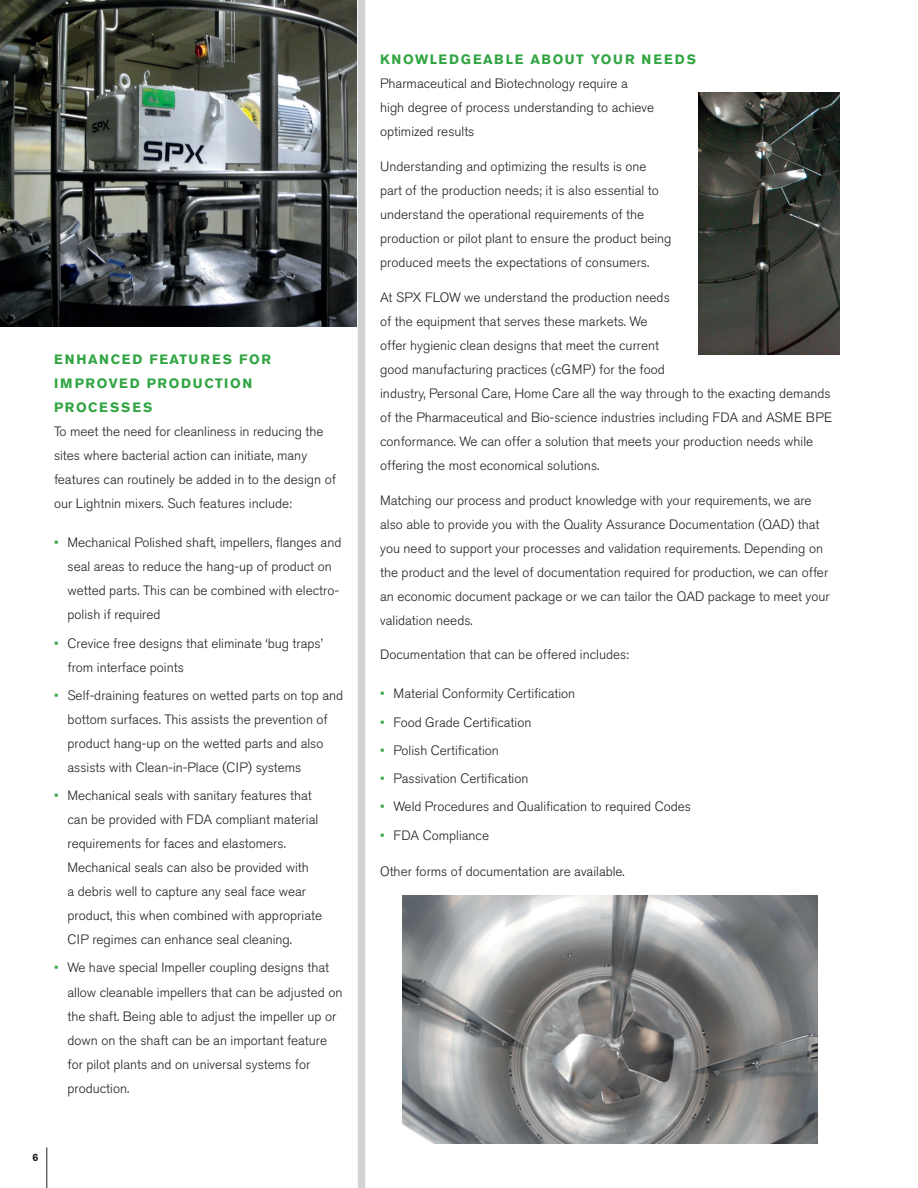
<style>
.page{position:relative;width:918px;height:1188px;background:#fff}
.page>*{position:absolute;margin:0;border:0;box-sizing:border-box;transform-origin:0 0}
.t1{font:300 13.5px/24px "Akzidenz Grotesk BE";color:#231f20}
.t2{font:700 13.5px/24px "Akzidenz Grotesk BE";letter-spacing:.13em;color:#32a543}
.t3{font:700 10.5px "Akzidenz Grotesk BE";color:#231f20}
.s1{color:#32a543}
</style>
<div class="page">
<div style="left:358px;top:0;width:7px;height:1188px;background:#d1d2d4"></div>
<hr style="left:46px;top:1148px;width:1px;height:40px;background:#231f20">
<img style="left:0;top:0;width:356px;height:326px">
<img style="left:699px;top:92px;width:140px;height:262px">
<img style="left:402px;top:895px;width:415px;height:248px">
<p class="t2" style="left:54px;top:348px;width:218px">ENHANCED FEATURES FOR<br>IMPROVED PRODUCTION<br>PROCESSES</p>
<p class="t1" style="left:54px;top:420px;width:284px">To meet the need for cleanliness in reducing the sites where bacterial action can initiate, many features can routinely be added in to the design of our Lightnin mixers. Such features include:</p>
<p class="t1" style="left:68px;top:531px;width:275px;text-indent:-14px"><span class="s1">•</span> Mechanical Polished shaft, impellers, flanges and seal areas to reduce the hang-up of product on wetted parts. This can be combined with electro&shy;polish if required</p>
<p class="t1" style="left:68px;top:631px;width:257px;text-indent:-14px"><span class="s1">•</span> Crevice free designs that eliminate ‘bug traps’ from interface points</p>
<p class="t1" style="left:68px;top:684px;width:277px;text-indent:-14px"><span class="s1">•</span> Self-draining features on wetted parts on top and bottom surfaces. This assists the prevention of product hang-up on the wetted parts and also assists with Clean-in-Place (CIP) systems</p>
<p class="t1" style="left:68px;top:784px;width:256px;text-indent:-14px"><span class="s1">•</span> Mechanical seals with sanitary features that can be provided with FDA compliant material requirements for faces and elastomers.<br>Mechanical seals can also be provided with<br>a debris well to capture any seal face wear product, this when combined with appropriate CIP regimes can enhance seal cleaning.</p>
<p class="t1" style="left:68px;top:956px;width:276px;text-indent:-14px"><span class="s1">•</span> We have special Impeller coupling designs that allow cleanable impellers that can be adjusted on the shaft. Being able to adjust the impeller up or down on the shaft can be an important feature for pilot plants and on universal systems for production.</p>
<p class="t3" style="left:32px;top:1151px;width:7px">6</p>
<p class="t2" style="left:380px;top:47px;width:317px">KNOWLEDGEABLE ABOUT YOUR NEEDS</p>
<p class="t1" style="left:380px;top:72px;width:276px">Pharmaceutical and Biotechnology require a high degree of process understanding to achieve optimized results</p>
<p class="t1" style="left:380px;top:155px;width:293px">Understanding and optimizing the results is one part of the production needs; it is also essential to understand the operational requirements of the production or pilot plant to ensure the product being produced meets the expectations of consumers.</p>
<p class="t1" style="left:380px;top:285px;width:454px">At SPX FLOW we understand the production needs<br>of the equipment that serves these markets. We<br>offer hygienic clean designs that meet the current<br>good manufacturing practices (cGMP) for the food<br>industry, Personal Care, Home Care all the way through to the exacting demands of the Pharmaceutical and Bio-science industries including FDA and ASME BPE conformance. We can offer a solution that meets your production needs while offering the most economical solutions.</p>
<p class="t1" style="left:380px;top:488px;width:451px">Matching our process and product knowledge with your requirements, we are also able to provide you with the Quality Assurance Documentation (QAD) that you need to support your processes and validation requirements. Depending on the product and the level of documentation required for production, we can offer an economic document package or we can tailor the QAD package to meet your validation needs.</p>
<p class="t1" style="left:380px;top:643px;width:250px">Documentation that can be offered includes:</p>
<p class="t1" style="left:380px;top:682px;width:197px"><span class="s1">•</span> Material Conformity Certification</p>
<p class="t1" style="left:380px;top:710px;width:153px"><span class="s1">•</span> Food Grade Certification</p>
<p class="t1" style="left:380px;top:739px;width:120px"><span class="s1">•</span> Polish Certification</p>
<p class="t1" style="left:380px;top:767px;width:150px"><span class="s1">•</span> Passivation Certification</p>
<p class="t1" style="left:380px;top:795px;width:312px"><span class="s1">•</span> Weld Procedures and Qualification to required Codes</p>
<p class="t1" style="left:380px;top:823px;width:110px"><span class="s1">•</span> FDA Compliance</p>
<p class="t1" style="left:380px;top:860px;width:246px">Other forms of documentation are available.</p>
</div>
